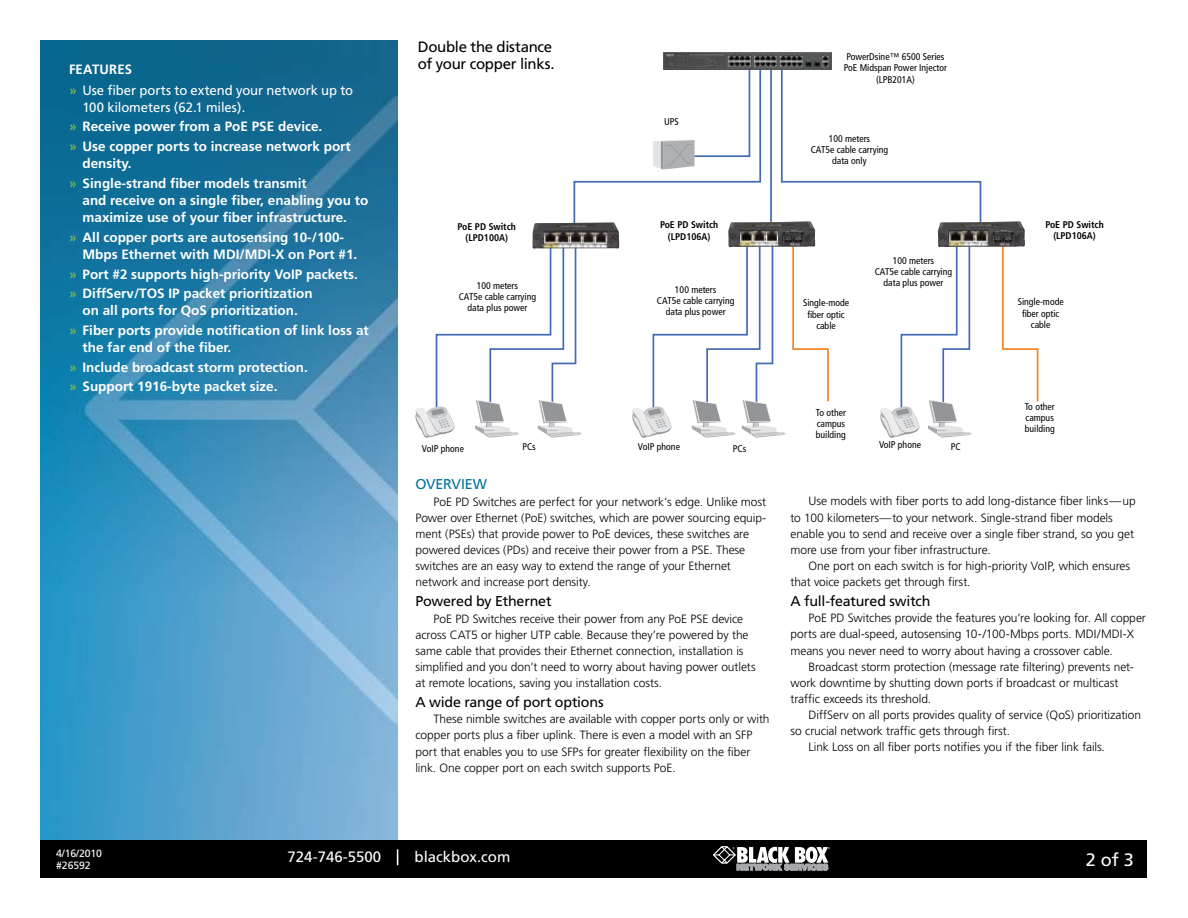
<style>
.page{position:relative;width:1188px;height:918px;background:#fff}
.page>*{position:absolute;margin:0;border:0;box-sizing:border-box;transform-origin:0 0}
.t1{font:18px "Frutiger";color:#fff}
.t2{font:15px/16.5px "Frutiger";letter-spacing:-.02em;color:#000}
.t3{font:15px "Frutiger";color:#fff}
.t4{font:14.25px "Frutiger";letter-spacing:-.015em;color:#000}
.t5{font:14.25px "Frutiger";letter-spacing:-.015em;color:#00729c}
.t6{font:700 13.5px/19.5px "Frutiger";color:#fff}
.t7{font:13.5px/17.2px "Frutiger";letter-spacing:-.005em;color:#fff}
.t8{font:300 12px/16.2px "Frutiger";letter-spacing:-.01em;color:#000}
.t9{font:10.5px/12px "Frutiger";letter-spacing:-.01em;color:#fff}
.t10{font:condensed 9.75px/11.2px "Frutiger";color:#000;text-align:center}
.t11{font:700 condensed 9.75px/11.2px "Frutiger";color:#000;text-align:center}
.s1{color:#8ac24c}
.s2{font-weight:400;color:#8ac24c}
</style>
<div class="page">
<img style="left:40px;top:40px;width:357px;height:800px">
<div style="left:40px;top:840px;width:1108px;height:38px;background:#000"></div>
<svg style="left:397px;top:850px;width:1px;height:15px"></svg>
<svg style="left:713px;top:846px;width:117px;height:25px"></svg>
<svg style="left:781px;top:63px;width:201px;height:169px"></svg>
<svg style="left:792px;top:243px;width:37px;height:159px"></svg>
<hr style="left:770px;top:65px;width:2px;height:166px;background:#426ab3">
<svg style="left:573px;top:70px;width:189px;height:152px"></svg>
<svg style="left:632px;top:247px;width:153px;height:191px"></svg>
<svg style="left:416px;top:249px;width:165px;height:189px"></svg>
<img style="left:663px;top:52px;width:168px;height:18px">
<img style="left:532px;top:222px;width:87px;height:27px">
<img style="left:728px;top:221px;width:87px;height:26px">
<svg style="left:1002px;top:247px;width:37px;height:155px"></svg>
<svg style="left:880px;top:247px;width:92px;height:191px"></svg>
<img style="left:938px;top:221px;width:87px;height:26px">
<p class="t6" style="left:69px;top:60px;width:16px">Features</p>
<p class="t7" style="left:82px;top:81px;width:272px;text-indent:-14px"><span class="s1">»</span> Use fiber ports to extend your network up to<br>100 kilometers (62.1 miles).</p>
<p class="t6" style="left:69px;top:117px;width:283px"><span class="s2">»</span> Receive power from a PoE PSE device.<br><span class="s2">»</span> Use copper ports to increase network port</p>
<p class="t6" style="left:69px;top:154px;width:239px;text-indent:14px">density.<br><span class="s2">»</span> Single-strand fiber models transmit</p>
<p class="t6" style="left:82px;top:192px;width:287px;line-height:17.2px">and receive on a single fiber, enabling you to maximize use of your fiber infrastructure.</p>
<p class="t6" style="left:82px;top:229px;width:276px;line-height:17.2px;text-indent:-14px"><span class="s2">»</span> All copper ports are autosensing 10-/100-<br>Mbps Ethernet with MDI/MDI-X on Port #1.</p>
<p class="t6" style="left:69px;top:264px;width:290px"><span class="s2">»</span> Port #2 supports high-priority VoIP packets. <span class="s2">»</span> DiffServ/TOS IP packet prioritization</p>
<p class="t6" style="left:69px;top:301px;width:301px;text-indent:14px">on all ports for QoS prioritization.<br><span class="s2">»</span> Fiber ports provide notification of link loss at</p>
<p class="t6" style="left:69px;top:338px;width:240px;text-indent:14px">the far end of the fiber.<br><span class="s2">»</span> Include broadcast storm protection. <span class="s2">»</span> Support 1916-byte packet size.</p>
<p class="t2" style="left:418px;top:39px;width:138px">Double the distance of your copper links.</p>
<p class="t10" style="left:664px;top:116px;width:16px">UPS</p>
<p class="t10" style="left:844px;top:51px;width:105px">PowerDsine™ 6500 Series<br>PoE Midspan Power Injector (LPB201A)</p>
<p class="t10" style="left:811px;top:133px;width:79px">100 meters<br>CAT5e cable carrying data only</p>
<p class="t11" style="left:458px;top:221px;width:60px">PoE PD Switch (LPD100A)</p>
<p class="t11" style="left:660px;top:219px;width:60px">PoE PD Switch (LPD106A)</p>
<p class="t11" style="left:1045px;top:219px;width:60px">PoE PD Switch (LPD106A)</p>
<p class="t10" style="left:459px;top:280px;width:79px">100 meters<br>CAT5e cable carrying data plus power</p>
<p class="t10" style="left:657px;top:284px;width:79px">100 meters<br>CAT5e cable carrying data plus power</p>
<p class="t10" style="left:875px;top:255px;width:79px">100 meters<br>CAT5e cable carrying data plus power</p>
<p class="t10" style="left:803px;top:297px;width:48px">Single-mode fiber optic cable</p>
<p class="t10" style="left:1018px;top:296px;width:48px">Single-mode fiber optic cable</p>
<p class="t10" style="left:816px;top:407px;width:32px;text-align:justify">To other campus building</p>
<p class="t10" style="left:422px;top:443px;width:44px">VoIP phone</p>
<p class="t10" style="left:638px;top:441px;width:44px">VoIP phone</p>
<p class="t10" style="left:879px;top:439px;width:44px">VoIP phone</p>
<p class="t10" style="left:522px;top:441px;width:15px">PCs</p>
<p class="t10" style="left:733px;top:443px;width:15px">PCs</p>
<p class="t10" style="left:951px;top:441px;width:11px">PC</p>
<p class="t5" style="left:416px;top:476px;width:73px">OVERVIEW</p>
<p class="t10" style="left:1025px;top:401px;width:32px;text-align:justify">To other campus building</p>
<p class="t8" style="left:416px;top:494px;width:352px;text-indent:18px">PoE PD Switches are perfect for your network’s edge. Unlike most Power over Ethernet (PoE) switches, which are power sourcing equip&shy;ment (PSEs) that provide power to PoE devices, these switches are powered devices (PDs) and receive their power from a PSE. These switches are an easy way to extend the range of your Ethernet network and increase port density.</p>
<p class="t4" style="left:416px;top:593px;width:138px">Powered by Ethernet</p>
<p class="t8" style="left:416px;top:611px;width:342px;text-indent:18px">PoE PD Switches receive their power from any PoE PSE device across CAT5 or higher UTP cable. Because they’re powered by the same cable that provides their Ethernet connection, installation is simplified and you don’t need to worry about having power outlets at remote locations, saving you installation costs.</p>
<p class="t4" style="left:416px;top:694px;width:190px">A wide range of port options</p>
<p class="t8" style="left:416px;top:711px;width:356px;text-indent:18px">These nimble switches are available with copper ports only or with copper ports plus a fiber uplink. There is even a model with an SFP port that enables you to use SFPs for greater flexibility on the fiber link. One copper port on each switch supports PoE.</p>
<p class="t8" style="left:791px;top:493px;width:347px;text-indent:18px">Use models with fiber ports to add long-distance fiber links—up to 100 kilometers—to your network. Single-strand fiber models enable you to send and receive over a single fiber strand, so you get more use from your fiber infrastructure.</p>
<p class="t8" style="left:791px;top:558px;width:341px;text-indent:18px">One port on each switch is for high-priority VoIP, which ensures that voice packets get through first.</p>
<p class="t4" style="left:791px;top:593px;width:141px">A full-featured switch</p>
<p class="t8" style="left:791px;top:610px;width:357px;text-indent:18px">PoE PD Switches provide the features you’re looking for. All copper ports are dual-speed, autosensing 10-/100-Mbps ports. MDI/MDI-X means you never need to worry about having a crossover cable.</p>
<p class="t8" style="left:791px;top:659px;width:345px;text-indent:18px">Broadcast storm protection (message rate filtering) prevents net&shy;work downtime by shutting down ports if broadcast or multicast traffic exceeds its threshold.</p>
<p class="t8" style="left:809px;top:707px;width:334px">DiffServ on all ports provides quality of service (QoS) prioritization</p>
<p class="t8" style="left:791px;top:723px;width:221px">so crucial network traffic gets through first.</p>
<p class="t8" style="left:809px;top:739px;width:298px">Link Loss on all fiber ports notifies you if the fiber link fails.</p>
<p class="t9" style="left:56px;top:847px;width:47px">4/16/2010 #26592</p>
<p class="t3" style="left:288px;top:848px;width:95px">724-746-5500</p>
<p class="t3" style="left:415px;top:848px;width:97px">blackbox.com</p>
<h1 class="t1" style="left:1086px;top:849px;width:50px">2 of 3</h1>
</div>
